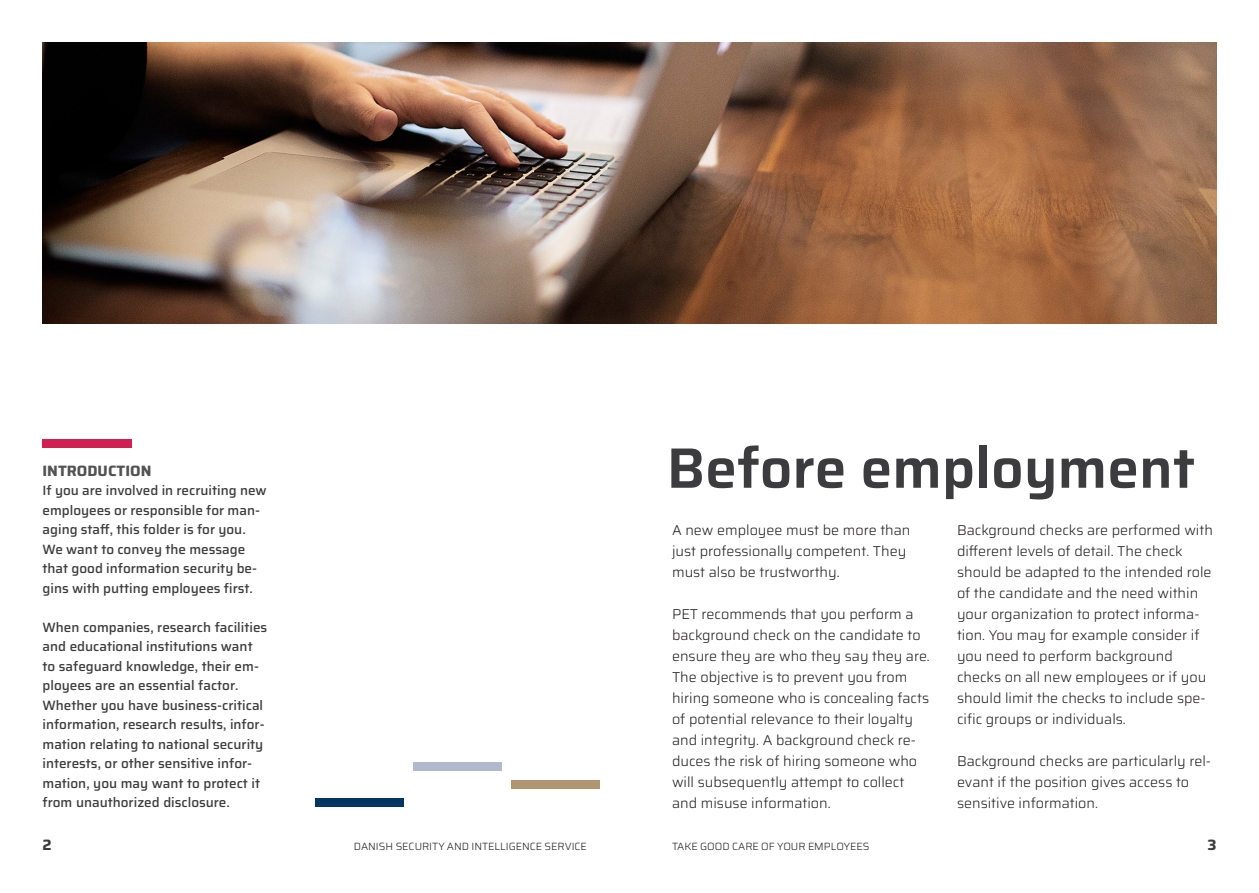
<style>
.page{position:relative;width:1259px;height:893px;background:#fff}
.page>*{position:absolute;margin:0;border:0;box-sizing:border-box;transform-origin:0 0}
.Rubrik{font:600 57px "Saira";color:#3c3c3e}
.Fakta___Rubrik{font:700 15px "Saira";color:#535254}
.t1{font:700 15px "Saira";color:#3c3c3e}
.Brød{font:300 14.25px/21px "Saira";color:#231f20}
.Fakta___Brød{font:500 13.5px/19.5px "Saira";color:#3c3c3e}
.t2{font:300 10.5px "Saira";color:#231f20}
</style>
<div class="page">
<div style="left:315px;top:798px;width:89px;height:9px;background:#003660"></div>
<div style="left:510px;top:780px;width:89px;height:9px;background:#af9670"></div>
<div style="left:413px;top:762px;width:88px;height:9px;background:#b0b9cd"></div>
<div style="left:43px;top:439px;width:89px;height:9px;background:#d21f53"></div>
<img style="left:43px;top:43px;width:1173px;height:280px">
<p class="Fakta___Rubrik" style="left:43px;top:458px;width:110px">INTRODUCTION</p>
<p class="Fakta___Brød" style="left:43px;top:480px;width:226px">If you are involved in recruiting new employees or responsible for man&shy;aging staff, this folder is for you.<br>We want to convey the message that good information security be&shy;gins with putting employees first.</p>
<p class="Fakta___Brød" style="left:43px;top:617px;width:226px">When companies, research facilities and educational institutions want to safeguard knowledge, their em&shy;ployees are an essential factor.<br>Whether you have business-critical information, research results, infor&shy;mation relating to national security interests, or other sensitive infor&shy;mation, you may want to protect it from unauthorized disclosure.</p>
<p class="Rubrik" style="left:666px;top:421px;width:530px">Before employment</p>
<p class="Brød" style="left:672px;top:519px;width:240px">A new employee must be more than just professionally competent. They must also be trustworthy.</p>
<p class="Brød" style="left:672px;top:603px;width:259px">PET recommends that you perform a background check on the candidate to ensure they are who they say they are.<br>The objective is to prevent you from hiring someone who is concealing facts of potential relevance to their loyalty and integrity. A background check re&shy;duces the risk of hiring someone who will subsequently attempt to collect and misuse information.</p>
<p class="Brød" style="left:957px;top:519px;width:257px">Background checks are performed with different levels of detail. The check should be adapted to the intended role of the candidate and the need within your organization to protect informa&shy;tion. You may for example consider if you need to perform background checks on all new employees or if you should limit the checks to include spe&shy;cific groups or individuals.</p>
<p class="Brød" style="left:957px;top:750px;width:255px">Background checks are particularly rel&shy;evant if the position gives access to sensitive information.</p>
<p class="t1" style="left:43px;top:833px;width:11px">2</p>
<p class="t2" style="left:354px;top:838px;width:235px">DANISH SECURITY AND INTELLIGENCE SERVICE</p>
<p class="t2" style="left:672px;top:838px;width:199px">TAKE GOOD CARE OF YOUR EMPLOYEES</p>
<p class="t1" style="left:1207px;top:833px;width:11px">3</p>
</div>
